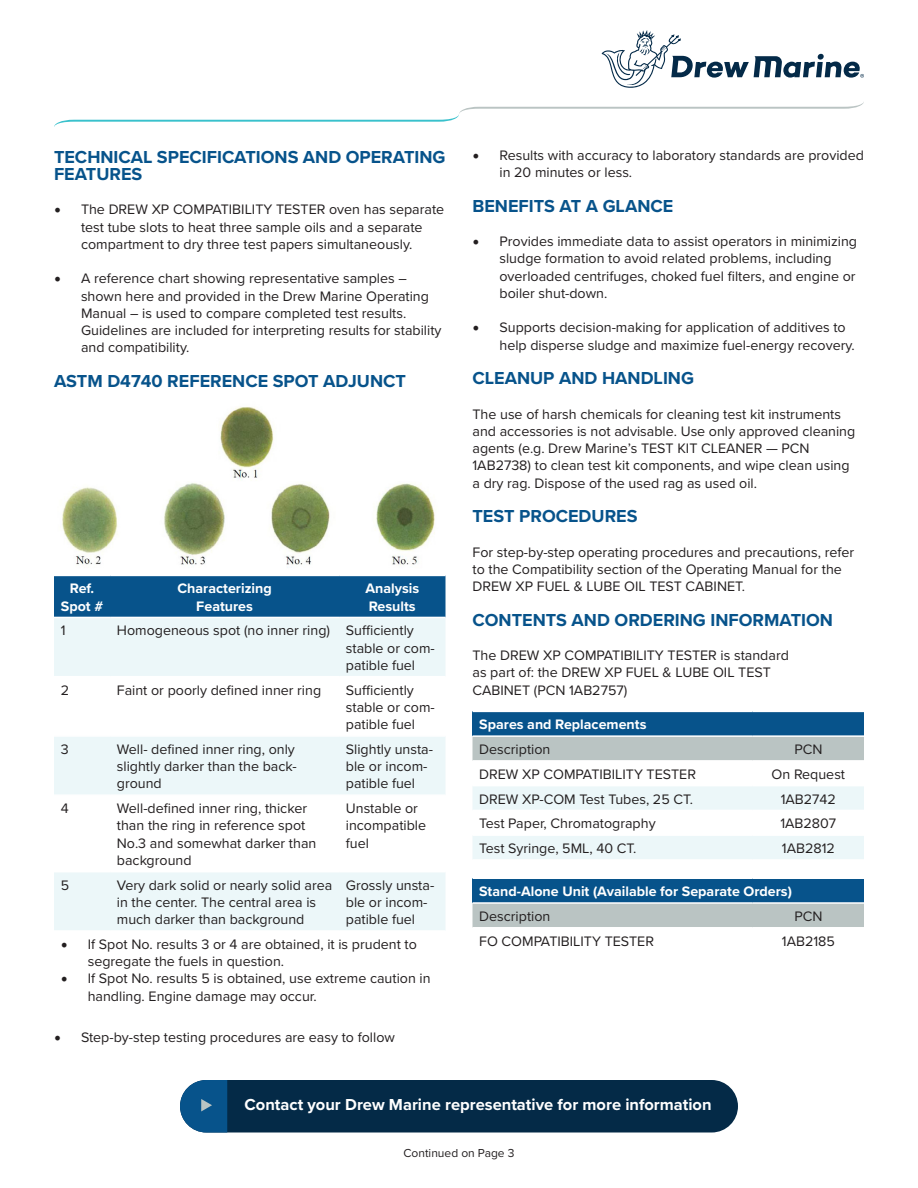
<style>
.page{position:relative;width:918px;height:1188px;background:#fff}
.page>*{position:absolute;margin:0;border:0;box-sizing:border-box;transform-origin:0 0}
.t1{font:700 18px/17.2px "Proxima Nova";color:#07538b}
.t2{font:700 16.5px "Proxima Nova";color:#fff}
.t3{font:14.25px/17.2px "Proxima Nova";color:#231f20}
.t4{font:700 14.25px/17.2px "Proxima Nova";color:#fff;text-align:center}
.t5{font:12px "Proxima Nova";color:#231f20}
.s1{font-family:"Minion Pro";font-size:18px}
</style>
<div class="page">
<svg style="left:602px;top:30px;width:262px;height:58px"></svg>
<svg style="left:54px;top:102px;width:810px;height:25px"></svg>
<div style="left:180px;top:1080px;width:558px;height:52px;background:#042a47;border-radius:26px"></div>
<svg style="left:180px;top:1080px;width:47px;height:52px;background:#276999"></svg>
<div style="left:472px;top:711px;width:392px;height:25px;background:#07538b"></div>
<svg style="left:472px;top:737px;width:392px;height:122px"></svg>
<hr style="left:472px;top:711px;width:281px;height:1px;background:#fff">
<hr style="left:753px;top:711px;width:111px;height:1px;background:#fff">
<hr style="left:472px;top:735px;width:281px;height:2px;background:#fff">
<hr style="left:753px;top:735px;width:111px;height:2px;background:#fff">
<hr style="left:472px;top:760px;width:281px;height:2px;background:#fff">
<hr style="left:753px;top:760px;width:111px;height:2px;background:#fff">
<hr style="left:472px;top:785px;width:281px;height:1px;background:#fff">
<hr style="left:753px;top:785px;width:111px;height:1px;background:#fff">
<hr style="left:472px;top:810px;width:281px;height:1px;background:#fff">
<hr style="left:753px;top:810px;width:111px;height:1px;background:#fff">
<hr style="left:472px;top:834px;width:281px;height:2px;background:#fff">
<hr style="left:753px;top:834px;width:111px;height:2px;background:#fff">
<img style="left:62px;top:406px;width:373px;height:162px">
<div style="left:54px;top:576px;width:392px;height:41px;background:#07538b"></div>
<div style="left:54px;top:618px;width:391px;height:58px;background:#ecf7f9"></div>
<svg style="left:54px;top:737px;width:391px;height:193px;fill:#ecf7f9"></svg>
<hr style="left:54px;top:794px;width:56px;height:2px;background:#fff">
<hr style="left:110px;top:794px;width:229px;height:2px;background:#fff">
<hr style="left:339px;top:794px;width:107px;height:2px;background:#fff">
<hr style="left:54px;top:871px;width:56px;height:1px;background:#fff">
<hr style="left:110px;top:871px;width:229px;height:1px;background:#fff">
<hr style="left:339px;top:871px;width:107px;height:1px;background:#fff">
<div style="left:472px;top:878px;width:392px;height:25px;background:#07538b"></div>
<div style="left:472px;top:904px;width:392px;height:23px;background:#bac4c3"></div>
<hr style="left:472px;top:878px;width:281px;height:1px;background:#fff">
<hr style="left:753px;top:878px;width:111px;height:1px;background:#fff">
<hr style="left:472px;top:902px;width:281px;height:2px;background:#fff">
<hr style="left:753px;top:902px;width:111px;height:2px;background:#fff">
<p class="t1" style="left:54px;top:148px;width:393px">TECHNICAL SPECIFICATIONS AND OPERATING<br>FEATURES</p>
<p class="t3" style="left:54px;top:200px;width:392px;text-align:center"><span class="s1">•</span> The DREW XP COMPATIBILITY TESTER oven has separate test tube slots to heat three sample oils and a separate compartment to dry three test papers simultaneously.</p>
<p class="t3" style="left:81px;top:269px;width:362px;text-indent:-27px"><span class="s1">•</span> A reference chart showing representative samples – shown here and provided in the Drew Marine Operating Manual – is used to compare completed test results.<br>Guidelines are included for interpreting results for stability and compatibility.</p>
<p class="t1" style="left:54px;top:372px;width:353px">ASTM D4740 REFERENCE SPOT ADJUNCT</p>
<p class="t4" style="left:61px;top:580px;width:44px">Ref.<br>Spot #</p>
<p class="t4" style="left:178px;top:580px;width:96px">Characterizing<br>Features</p>
<p class="t4" style="left:365px;top:580px;width:55px;text-align:left">Analysis<br>Results</p>
<p class="t3" style="left:61px;top:621px;width:6px">1</p>
<p class="t3" style="left:346px;top:621px;width:90px;text-indent:-229px">Homogeneous spot (no inner ring) Sufficiently stable or com&shy;patible fuel</p>
<p class="t3" style="left:61px;top:681px;width:10px">2</p>
<p class="t3" style="left:117px;top:681px;width:206px">Faint or poorly defined inner ring</p>
<p class="t3" style="left:346px;top:681px;width:90px">Sufficiently stable or com&shy;patible fuel</p>
<p class="t3" style="left:61px;top:740px;width:9px">3</p>
<p class="t3" style="left:117px;top:740px;width:181px">Well- defined inner ring, only slightly darker than the back&shy;ground</p>
<p class="t3" style="left:346px;top:740px;width:89px">Slightly unsta&shy;ble or incom&shy;patible fuel</p>
<p class="t3" style="left:61px;top:799px;width:9px">4</p>
<p class="t3" style="left:117px;top:799px;width:201px">Well-defined inner ring, thicker than the ring in reference spot<br>No.3 and somewhat darker than background</p>
<p class="t3" style="left:346px;top:799px;width:82px">Unstable or incompatible fuel</p>
<p class="t3" style="left:61px;top:876px;width:10px">5</p>
<p class="t3" style="left:117px;top:876px;width:217px">Very dark solid or nearly solid area in the center. The central area is much darker than background</p>
<p class="t3" style="left:346px;top:876px;width:90px">Grossly unsta&shy;ble or incom&shy;patible fuel</p>
<p class="t3" style="left:88px;top:935px;width:331px;text-indent:-27px"><span class="s1">•</span> If Spot No. results 3 or 4 are obtained, it is prudent to segregate the fuels in question.</p>
<p class="t3" style="left:88px;top:969px;width:344px;text-indent:-27px"><span class="s1">•</span> If Spot No. results 5 is obtained, use extreme caution in handling. Engine damage may occur.</p>
<p class="t3" style="left:54px;top:1028px;width:342px"><span class="s1">•</span> Step-by-step testing procedures are easy to follow</p>
<p class="t3" style="left:500px;top:146px;width:366px;text-indent:-27px"><span class="s1">•</span> Results with accuracy to laboratory standards are provided in 20 minutes or less.</p>
<p class="t1" style="left:472px;top:196px;width:202px">BENEFITS AT A GLANCE</p>
<p class="t3" style="left:500px;top:232px;width:359px;text-indent:-27px"><span class="s1">•</span> Provides immediate data to assist operators in minimizing sludge formation to avoid related problems, including overloaded centrifuges, choked fuel filters, and engine or boiler shut-down.</p>
<p class="t3" style="left:500px;top:318px;width:357px;text-indent:-27px"><span class="s1">•</span> Supports decision-making for application of additives to help disperse sludge and maximize fuel-energy recovery.</p>
<p class="t1" style="left:472px;top:369px;width:223px">CLEANUP AND HANDLING</p>
<p class="t3" style="left:472px;top:405px;width:384px">The use of harsh chemicals for cleaning test kit instruments and accessories is not advisable. Use only approved cleaning agents (e.g. Drew Marine’s TEST KIT CLEANER — PCN 1AB2738) to clean test kit components, and wipe clean using a dry rag. Dispose of the used rag as used oil.</p>
<p class="t1" style="left:472px;top:507px;width:167px">TEST PROCEDURES</p>
<p class="t3" style="left:472px;top:543px;width:383px">For step-by-step operating procedures and precautions, refer to the Compatibility section of the Operating Manual for the<br>DREW XP FUEL &amp; LUBE OIL TEST CABINET.</p>
<p class="t1" style="left:472px;top:610px;width:362px">CONTENTS AND ORDERING INFORMATION</p>
<p class="t3" style="left:472px;top:646px;width:318px">The DREW XP COMPATIBILITY TESTER is standard as part of: the DREW XP FUEL &amp; LUBE OIL TEST<br>CABINET (PCN 1AB2757)</p>
<p class="t4" style="left:479px;top:716px;width:169px">Spares and Replacements</p>
<p class="t3" style="left:479px;top:740px;width:73px">Description</p>
<p class="t3" style="left:794px;top:740px;width:30px">PCN</p>
<p class="t3" style="left:479px;top:765px;width:218px">DREW XP COMPATIBILITY TESTER</p>
<p class="t3" style="left:772px;top:765px;width:75px">On Request</p>
<p class="t3" style="left:479px;top:790px;width:215px">DREW XP-COM Test Tubes, 25 CT.</p>
<p class="t3" style="left:781px;top:790px;width:57px">1AB2742</p>
<p class="t3" style="left:479px;top:814px;width:178px">Test Paper, Chromatography</p>
<p class="t3" style="left:780px;top:814px;width:57px">1AB2807</p>
<p class="t3" style="left:479px;top:839px;width:159px">Test Syringe, 5ML, 40 CT.</p>
<p class="t3" style="left:782px;top:839px;width:55px">1AB2812</p>
<p class="t4" style="left:479px;top:883px;width:314px">Stand-Alone Unit (Available for Separate Orders)</p>
<p class="t3" style="left:479px;top:907px;width:73px">Description</p>
<p class="t3" style="left:794px;top:907px;width:30px">PCN</p>
<p class="t3" style="left:479px;top:932px;width:176px">FO COMPATIBILITY TESTER</p>
<p class="t3" style="left:782px;top:932px;width:55px">1AB2185</p>
<p class="t2" style="left:245px;top:1092px;width:469px">Contact your Drew Marine representative for more information</p>
<p class="t5" style="left:404px;top:1144px;width:112px">Continued on Page 3</p>
</div>
